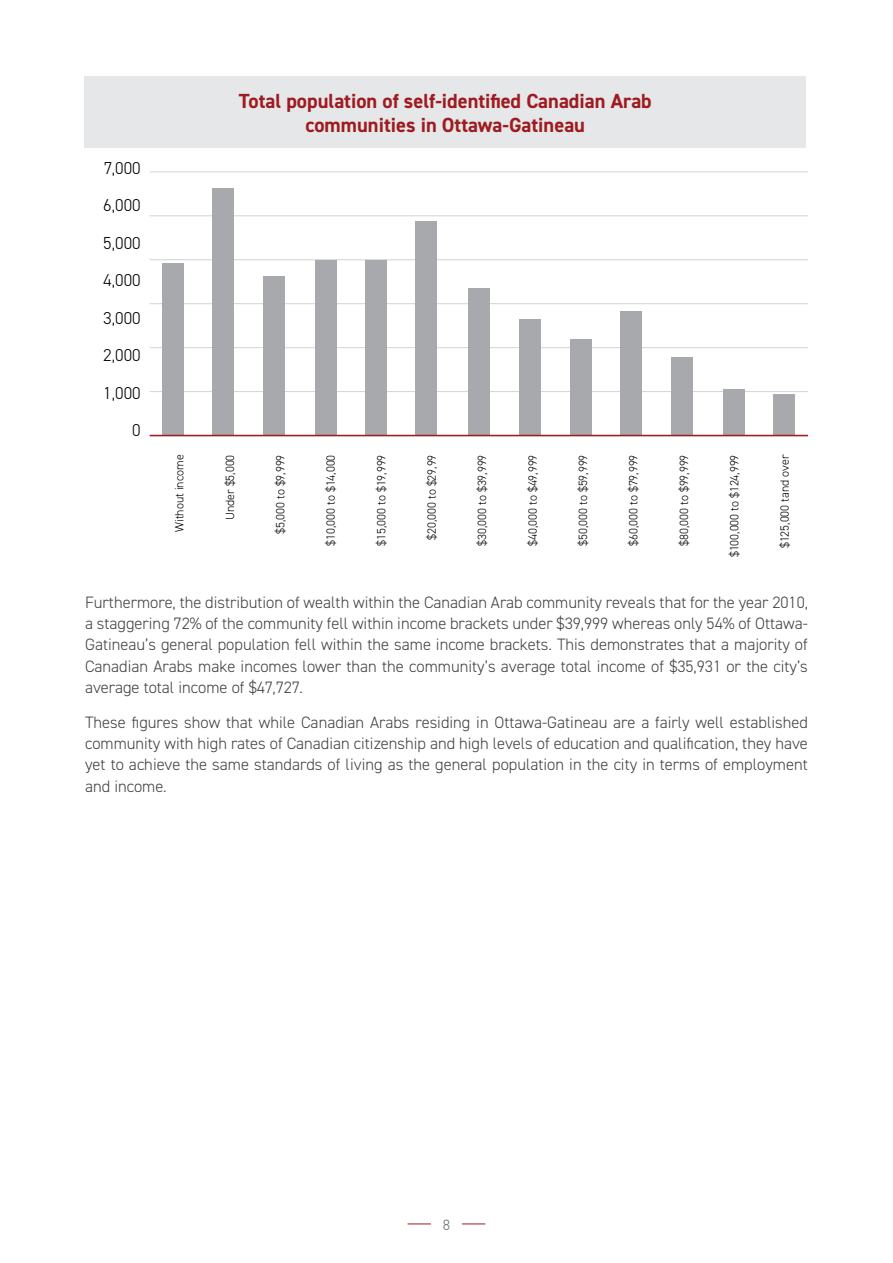
<style>
.page{position:relative;width:893px;height:1263px;background:#fff}
.page>*{position:absolute;margin:0;border:0;box-sizing:border-box;transform-origin:0 0}
.t1{font:700 20.4px/24.6px "DIN2014";color:#9e1b21;text-align:center}
.t2{font:300 17.25px/37.5px "DIN2014";color:#000;text-align:right}
.t3{font:300 16.5px/21.5px "DIN2014";color:#414042;text-align:justify}
.t4{font:300 15px "DIN2014";color:#6d6e71}
.t5{font:300 12px "DIN2014";color:#000}
</style>
<div class="page">
<svg style="left:462px;top:1224px;width:23px;height:1px"></svg>
<svg style="left:408px;top:1224px;width:23px;height:1px"></svg>
<div style="left:85px;top:77px;width:721px;height:71px;background:#e6e7e8"></div>
<hr style="left:150px;top:391px;width:658px;height:1px;background:#d1d3d4">
<hr style="left:150px;top:347px;width:658px;height:1px;background:#d1d3d4">
<hr style="left:150px;top:303px;width:658px;height:1px;background:#d1d3d4">
<hr style="left:150px;top:259px;width:658px;height:1px;background:#d1d3d4">
<hr style="left:150px;top:216px;width:658px;height:1px;background:#d1d3d4">
<hr style="left:150px;top:172px;width:658px;height:1px;background:#d1d3d4">
<div style="left:162px;top:263px;width:22px;height:172px;background:#a7a9ac"></div>
<div style="left:263px;top:276px;width:21px;height:159px;background:#a7a9ac"></div>
<div style="left:315px;top:260px;width:21px;height:175px;background:#a7a9ac"></div>
<div style="left:365px;top:260px;width:22px;height:175px;background:#a7a9ac"></div>
<div style="left:468px;top:289px;width:22px;height:146px;background:#a7a9ac"></div>
<div style="left:519px;top:319px;width:21px;height:116px;background:#a7a9ac"></div>
<div style="left:570px;top:339px;width:21px;height:96px;background:#a7a9ac"></div>
<div style="left:671px;top:357px;width:21px;height:78px;background:#a7a9ac"></div>
<div style="left:723px;top:389px;width:21px;height:46px;background:#a7a9ac"></div>
<div style="left:773px;top:394px;width:22px;height:41px;background:#a7a9ac"></div>
<div style="left:620px;top:312px;width:22px;height:123px;background:#a7a9ac"></div>
<div style="left:416px;top:221px;width:21px;height:214px;background:#a7a9ac"></div>
<div style="left:213px;top:189px;width:21px;height:246px;background:#a7a9ac"></div>
<hr style="left:150px;top:435px;width:658px;height:1px;background:#9e1b21">
<p class="t2" style="left:103px;top:149px;width:39px">7,000<br>6,000<br>5,000<br>4,000<br>3,000<br>2,000<br>1,000<br>0</p>
<p class="t1" style="left:239px;top:88px;width:414px">Total population of self-identified Canadian Arab communities in Ottawa-Gatineau</p>
<p class="t5" style="left:172px;top:532px;width:79px;rotate:-90deg">Without income</p>
<p class="t5" style="left:223px;top:520px;width:67px;rotate:-90deg">Under $5,000</p>
<p class="t5" style="left:273px;top:534px;width:81px;rotate:-90deg">$5,000 to $9,999</p>
<p class="t5" style="left:323px;top:546px;width:92px;rotate:-90deg">$10,000 to $14,000</p>
<p class="t5" style="left:374px;top:546px;width:92px;rotate:-90deg">$15,000 to $19,999</p>
<p class="t5" style="left:424px;top:540px;width:87px;rotate:-90deg">$20,000 to $29,99</p>
<p class="t5" style="left:475px;top:546px;width:92px;rotate:-90deg">$30,000 to $39,999</p>
<p class="t5" style="left:525px;top:546px;width:92px;rotate:-90deg">$40,000 to $49,999</p>
<p class="t5" style="left:576px;top:546px;width:92px;rotate:-90deg">$50,000 to $59,999</p>
<p class="t5" style="left:626px;top:546px;width:92px;rotate:-90deg">$60,000 to $79,999</p>
<p class="t5" style="left:677px;top:546px;width:92px;rotate:-90deg">$80,000 to $99,999</p>
<p class="t5" style="left:727px;top:557px;width:104px;rotate:-90deg">$100,000 to $124,999</p>
<p class="t5" style="left:777px;top:548px;width:95px;rotate:-90deg">$125,000 tand over</p>
<p class="t3" style="left:85px;top:591px;width:724px">Furthermore, the distribution of wealth within the Canadian Arab community reveals that for the year 2010, a staggering 72% of the community fell within income brackets under $39,999 whereas only 54% of Ottawa-Gatineau’s general population fell within the same income brackets. This demonstrates that a majority of Canadian Arabs make incomes lower than the community’s average total income of $35,931 or the city’s average total income of $47,727.</p>
<p class="t3" style="left:85px;top:711px;width:724px">These figures show that while Canadian Arabs residing in Ottawa-Gatineau are a fairly well established community with high rates of Canadian citizenship and high levels of education and qualification, they have yet to achieve the same standards of living as the general population in the city in terms of employment and income.</p>
<p class="t4" style="left:443px;top:1215px;width:9px">8</p>
</div>
